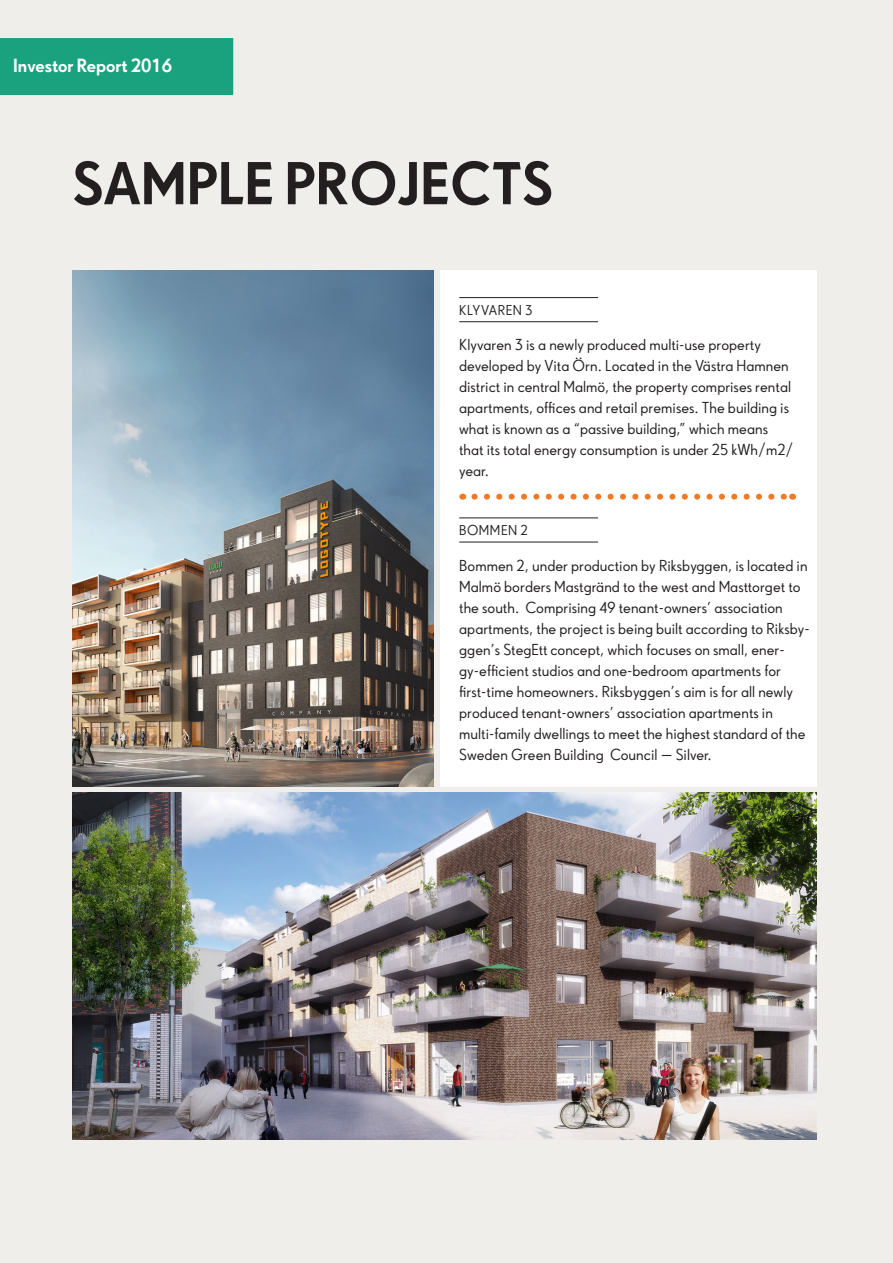
<style>
.page{position:relative;width:893px;height:1263px;background:#f0eeea}
.page>*{position:absolute;margin:0;border:0;box-sizing:border-box;transform-origin:0 0}
.t1{font:700 57px "SBAB Sans";color:#231f20}
.t2{font:700 18px "SBAB Sans";color:#fff}
.t3{font:15px/21px "SBAB Sans";color:#231f20}
.Case_rubrik__linje_ö{font:13.5px "SBAB Sans";letter-spacing:.03em;color:#231f20}
</style>
<div class="page">
<img style="left:72px;top:271px;width:362px;height:516px">
<div style="left:1px;top:39px;width:231px;height:55px;background:#1aa27f"></div>
<div style="left:0;top:38px;width:233px;height:57px;border:2px solid #1aa27f"></div>
<div style="left:440px;top:271px;width:376px;height:516px;background:#fff"></div>
<img style="left:72px;top:792px;width:744px;height:348px">
<hr style="left:459px;top:297px;width:139px;height:1px;background:#231f20">
<hr style="left:459px;top:321px;width:139px;height:1px;background:#231f20">
<hr style="left:459px;top:517px;width:139px;height:1px;background:#231f20">
<hr style="left:459px;top:542px;width:139px;height:1px;background:#231f20">
<svg style="left:474px;top:494px;width:312px;height:6px"></svg>
<p class="t2" style="left:13px;top:54px;width:161px">Investor Report 2016</p>
<p class="t1" style="left:72px;top:147px;width:482px">SAMPLE PROJECTS</p>
<p class="Case_rubrik__linje_ö" style="left:459px;top:302px;width:75px">KLYVAREN 3</p>
<p class="t3" style="left:459px;top:333px;width:336px">Klyvaren 3 is a newly produced multi-use property developed by Vita Örn. Located in the Västra Hamnen district in central Malmö, the property comprises rental apartments, offices and retail premises. The building is what is known as a “passive building,” which means that its total energy consumption is under 25 kWh/m2/ year.</p>
<p class="Case_rubrik__linje_ö" style="left:459px;top:522px;width:70px">BOMMEN 2</p>
<p class="t3" style="left:459px;top:554px;width:352px">Bommen 2, under production by Riksbyggen, is located in Malmö borders Mastgränd to the west and Masttorget to the south. Comprising 49 tenant-owners’ association apartments, the project is being built according to Riksby&shy;ggen’s StegEtt concept, which focuses on small, ener&shy;gy-efficient studios and one-bedroom apartments for first-time homeowners. Riksbyggen’s aim is for all newly produced tenant-owners’ association apartments in multi-family dwellings to meet the highest standard of the Sweden Green Building Council — Silver.</p>
</div>
